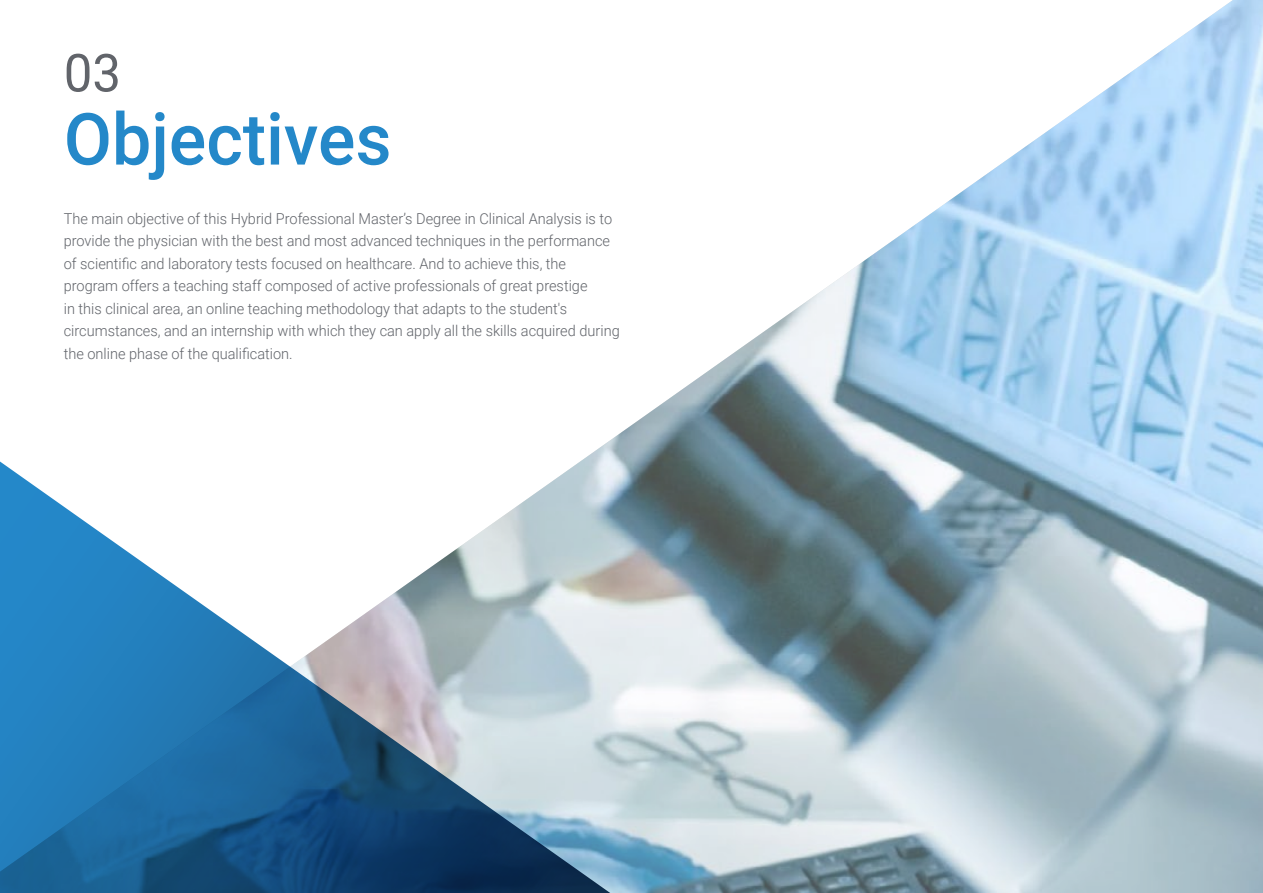
<style>
.page{position:relative;width:1263px;height:893px;background:#fff}
.page>*{position:absolute;margin:0;border:0;box-sizing:border-box;transform-origin:0 0}
.t1{font:500 72px "Roboto";color:#2488c9}
.t2{font:52.5px "Roboto";color:#61646a}
.t3{font:300 15px/22.5px "Roboto";color:#61646a}
</style>
<div class="page">
<img style="left:602px;top:0;width:661px;height:893px">
<svg style="left:0;top:446px;width:640px;height:447px"></svg>
<h2 class="t2" style="left:64px;top:36px;width:59px">03</h2>
<h1 class="t1" style="left:64px;top:89px;width:329px">Objectives</h1>
<p class="t3" style="left:64px;top:207px;width:557px">The main objective of this Hybrid Professional Master’s Degree in Clinical Analysis is to provide the physician with the best and most advanced techniques in the performance of scientific and laboratory tests focused on healthcare. And to achieve this, the program offers a teaching staff composed of active professionals of great prestige<br>in this clinical area, an online teaching methodology that adapts to the student's circumstances, and an internship with which they can apply all the skills acquired during the online phase of the qualification.</p>
</div>
